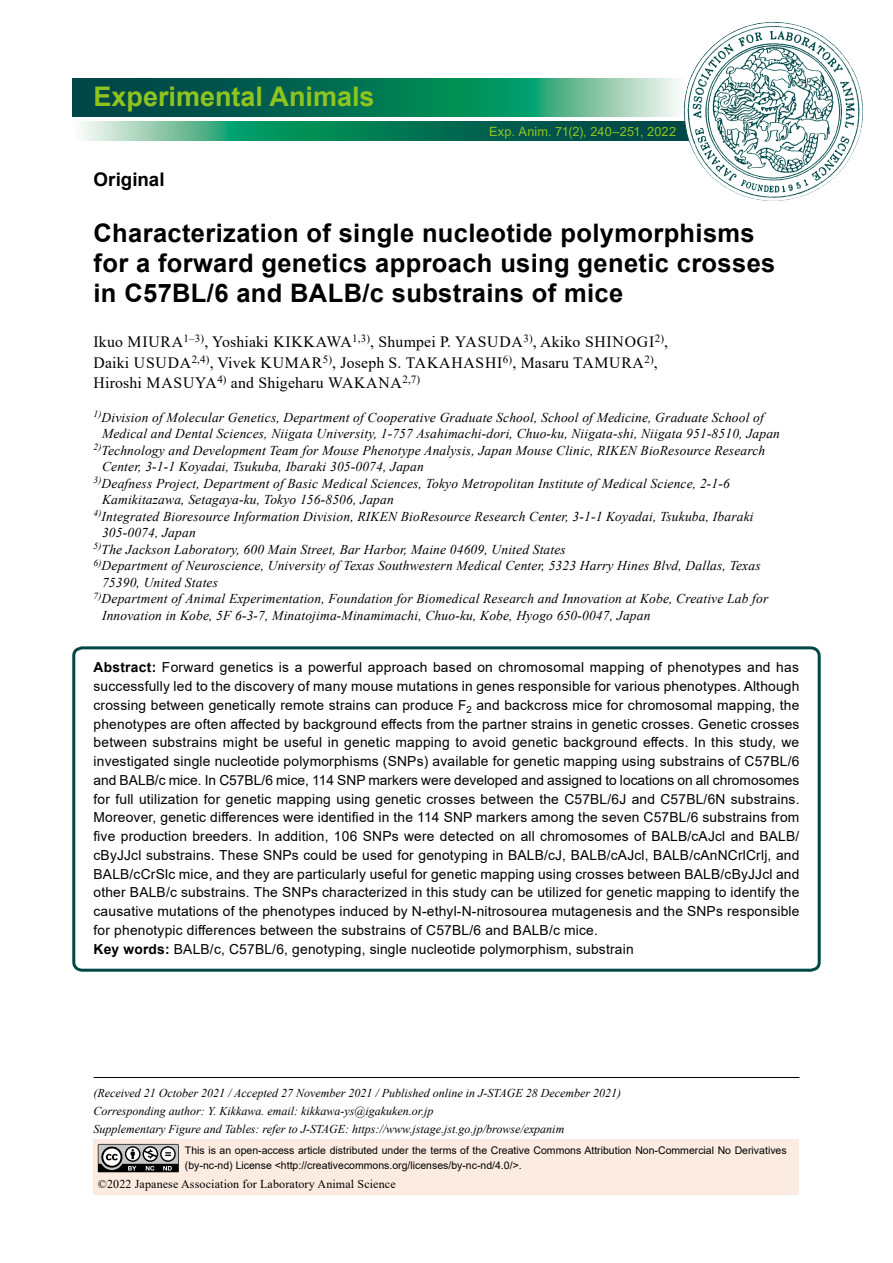
<style>
.page{position:relative;width:893px;height:1263px;background:#fff}
.page>*{position:absolute;margin:0;border:0;box-sizing:border-box;transform-origin:0 0}
.t1{font:700 27px "Arial";color:#8fc31f}
.t2{font:700 25.5px/30px "Arial";letter-spacing:.015em;color:#000}
.t3{font:700 18.75px "Arial";color:#000}
.t4{font:15.75px/20.2px "Times New Roman";letter-spacing:.05em;color:#000}
.t5{font:15.75px "Times New Roman";letter-spacing:.015em;color:#000}
.t6{font:13.8px/18.8px "Arial";letter-spacing:.015em;color:#000}
.t7{font:italic 13.5px "Times New Roman";letter-spacing:.01em;color:#000}
.t8{font:12.75px "Arial";letter-spacing:.01em;color:#8fc31f}
.t9{font:italic 12px/18px "Times New Roman";color:#000}
.t10{font:12px "Times New Roman";letter-spacing:.01em;color:#000}
.t11{font:10.5px/15px "Arial";color:#000}
.s1{font-weight:700}
</style>
<div class="page">
<svg style="left:81px;top:121px;width:621px;height:19px"></svg>
<div style="left:94px;top:1140px;width:705px;height:55px;background:#fbebe0"></div>
<svg style="left:72px;top:79px;width:613px;height:38px"></svg>
<img style="left:719px;top:22px;width:55px;height:19px">
<svg style="left:98px;top:1144px;width:81px;height:28px"></svg>
<hr style="left:94px;top:1077px;width:705px;height:1px;background:#000">
<svg style="left:72px;top:646px;width:749px;height:326px"></svg>
<h1 class="t1" style="left:94px;top:78px;width:283px">Experimental Animals</h1>
<p class="t8" style="left:489px;top:123px;width:188px">Exp. Anim. 71(2), 240–251, 2022</p>
<h3 class="t3" style="left:94px;top:166px;width:73px">Original</h3>
<h2 class="t2" style="left:94px;top:218px;width:683px">Characterization of single nucleotide polymorphisms for a forward genetics approach using genetic crosses in C57BL/6 and BALB/c substrains of mice</h2>
<p class="t5" style="left:94px;top:331px;width:203px">Ikuo Miura<sup>1–3)</sup>, Yoshiaki Kikk</p>
<p class="t4" style="left:94px;top:332px;width:576px;text-indent:222px">awa<sup>1,3)</sup>, Shumpei P. Yasuda<sup>3)</sup>, Akiko Shinogi<sup>2)</sup>,<br>Daiki Us uda<sup>2,4)</sup>, Vivek Kumar<sup>5)</sup>, Joseph S. Takahas hi<sup>6)</sup>, Masaru Tamura<sup>2)</sup>,<br>Hiroshi Mas uya<sup>4)</sup> and Shigeharu Wakana<sup>2,7)</sup></p>
<p class="t7" style="left:94px;top:408px;width:672px"><sup>1)</sup>Division of Molecular Genetics, Department of Cooperative Graduate School, School of Medicine, Graduate School of</p>
<p class="t7" style="left:102px;top:424px;width:679px">Medical and Dental Sciences, Niigata University, 1-757 Asahimachi-dori, Chuo-ku, Niigata-shi, Niigata 951-8510, Japan</p>
<p class="t7" style="left:94px;top:441px;width:673px"><sup>2)</sup>Technology and Development Team for Mouse Phenotype Analysis, Japan Mouse Clinic, RIKEN BioResource Research</p>
<p class="t7" style="left:102px;top:457px;width:323px">Center, 3-1-1 Koyadai, Tsukuba, Ibaraki 305-0074, Japan</p>
<p class="t7" style="left:94px;top:474px;width:638px"><sup>3)</sup>Deafness Project, Department of Basic Medical Sciences, Tokyo Metropolitan Institute of Medical Science, 2-1-6</p>
<p class="t7" style="left:102px;top:490px;width:293px">Kamikitazawa, Setagaya-ku, Tokyo 156-8506, Japan</p>
<p class="t7" style="left:94px;top:507px;width:661px"><sup>4)</sup>Integrated Bioresource Information Division, RIKEN BioResource Research Center, 3-1-1 Koyadai, Tsukuba, Ibaraki</p>
<p class="t7" style="left:102px;top:523px;width:95px">305-0074, Japan</p>
<p class="t7" style="left:94px;top:540px;width:474px"><sup>5)</sup>The Jackson Laboratory, 600 Main Street, Bar Harbor, Maine 04609, United States</p>
<p class="t7" style="left:94px;top:556px;width:669px"><sup>6)</sup>Department of Neuroscience, University of Texas Southwestern Medical Center, 5323 Harry Hines Blvd, Dallas, Texas</p>
<p class="t7" style="left:102px;top:573px;width:117px">75390, United States</p>
<p class="t7" style="left:94px;top:589px;width:676px"><sup>7)</sup>Department of Animal Experimentation, Foundation for Biomedical Research and Innovation at Kobe, Creative Lab for</p>
<p class="t7" style="left:102px;top:606px;width:550px">Innovation in Kobe, 5F 6-3-7, Minatojima-Minamimachi, Chuo-ku, Kobe, Hyogo 650-0047, Japan</p>
<p class="t6" style="left:94px;top:658px;width:707px"><span class="s1">Abstract:</span> Forward genetics is a powerful approach based on chromosomal mapping of phenotypes and has successfully led to the discovery of many mouse mutations in genes responsible for various phenotypes. Although crossing between genetically remote strains can produce F<sub>2</sub> and backcross mice for chromosomal mapping, the phenotypes are often affected by background effects from the partner strains in genetic crosses. Genetic crosses between substrains might be useful in genetic mapping to avoid genetic background effects. In this study, we investigated single nucleotide polymorphisms (SNPs) available for genetic mapping using substrains of C57BL/6 and BALB/c mice. In C57BL/6 mice, 114 SNP markers were developed and assigned to locations on all chromosomes for full utilization for genetic mapping using genetic crosses between the C57BL/6J and C57BL/6N substrains.<br>Moreover, genetic differences were identified in the 114 SNP markers among the seven C57BL/6 substrains from five production breeders. In addition, 106 SNPs were detected on all chromosomes of BALB/cAJcl and BALB/ cByJJcl substrains. These SNPs could be used for genotyping in BALB/cJ, BALB/cAJcl, BALB/cAnNCrlCrlj, and BALB/cCrSlc mice, and they are particularly useful for genetic mapping using crosses between BALB/cByJJcl and other BALB/c substrains. The SNPs characterized in this study can be utilized for genetic mapping to identify the causative mutations of the phenotypes induced by N-ethyl-N-nitrosourea mutagenesis and the SNPs responsible for phenotypic differences between the substrains of C57BL/6 and BALB/c mice.<br><span class="s1">Key words:</span> BALB/c, C57BL/6, genotyping, single nucleotide polymorphism, substrain</p>
<p class="t9" style="left:94px;top:1084px;width:529px">(Received 21 October 2021 / Accepted 27 November 2021 / Published online in J-STAGE 28 December 2021)<br>Corresponding author: Y. Kikkawa. email: kikkawa-ys@igakuken.or.jp<br>Supplementary Figure and Tables: refer to J-STAGE: https://www.jstage.jst.go.jp/browse/expanim</p>
<p class="t11" style="left:185px;top:1143px;width:603px">This is an open-access article distributed under the terms of the Creative Commons Attribution Non-Commercial No Derivatives (by-nc-nd) License &lt;http://creativecommons.org/licenses/by-nc-nd/4.0/&gt;.</p>
<p class="t10" style="left:98px;top:1175px;width:299px">©2022 Japanese Association for Laboratory Animal Science</p>
</div>
